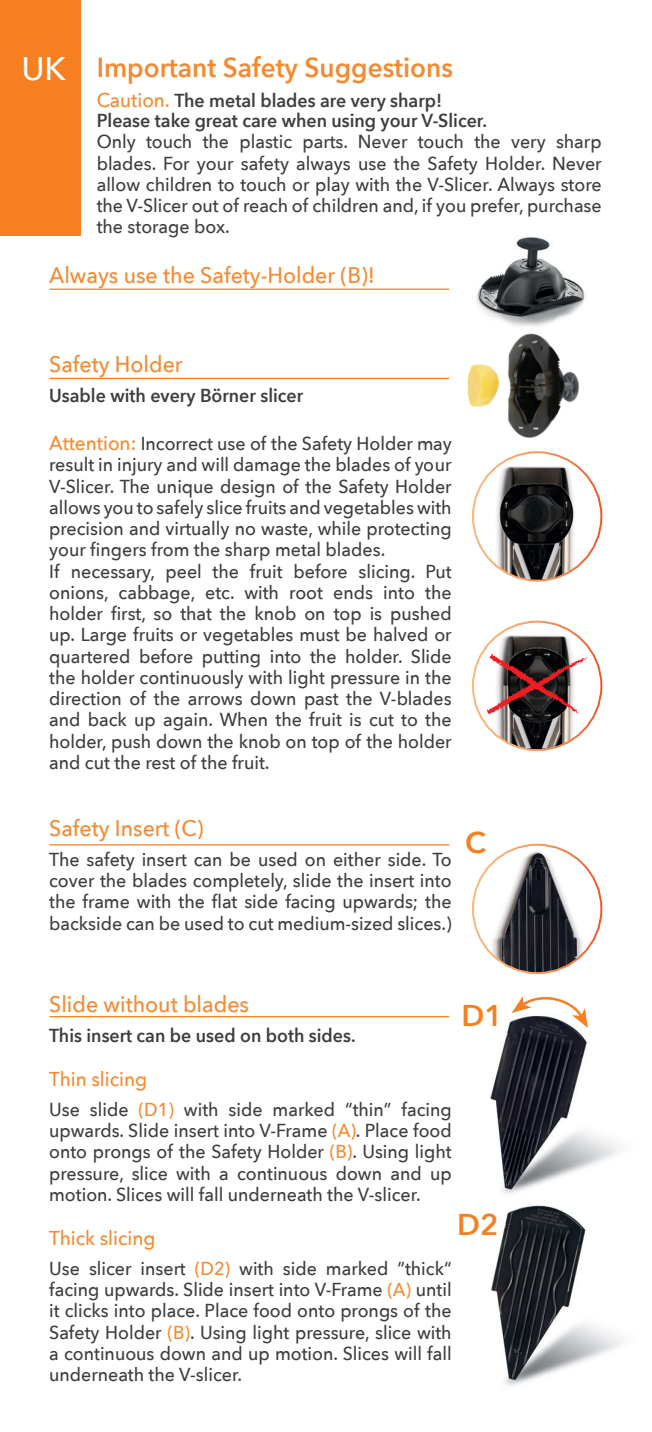
<style>
.page{position:relative;width:652px;height:1432px;background:#fff}
.page>*{position:absolute;margin:0;border:0;box-sizing:border-box;transform-origin:0 0}
.t1{font:500 32.5px "Avenir Next";color:#fff}
.t2{font:600 30px "Avenir Next";color:#f57f21}
.t3{font:600 27.5px "Avenir Next";color:#f58a32;scale:.95 1}
.t4{font:500 22.5px "Avenir Next";color:#f58a32;scale:.95 1}
.t5{font:500 20px "Avenir Next";color:#f58a32;scale:.95 1}
.t6{font:500 18.75px/21.2px "Avenir Next";color:#3e3e3f;text-align:justify;scale:.95 1}
.t7{font:600 18.75px "Avenir Next";color:#3e3e3f;scale:.95 1}
.s1{font-weight:500;font-size:20px;color:#f58a32}
.s2{font-size:20px;color:#f58a32}
.s3{color:#f58a32}
</style>
<div class="page">
<img style="left:476px;top:237px;width:109px;height:84px">
<div style="left:0;top:0;width:80px;height:235px;background:#f57f21"></div>
<hr style="left:50px;top:289px;width:399px;height:1px;background:#f57f21">
<hr style="left:50px;top:378px;width:399px;height:1px;background:#f57f21">
<hr style="left:50px;top:844px;width:399px;height:1px;background:#f57f21">
<hr style="left:50px;top:1016px;width:399px;height:1px;background:#f57f21">
<img style="left:473px;top:475px;width:128px;height:105px">
<img style="left:487px;top:475px;width:97px;height:81px">
<img style="left:473px;top:628px;width:128px;height:122px">
<img style="left:495px;top:636px;width:88px;height:96px">
<svg style="left:487px;top:654px;width:102px;height:60px"></svg>
<img style="left:473px;top:844px;width:128px;height:129px;border-radius:64px">
<img style="left:491px;top:1205px;width:132px;height:181px">
<img style="left:490px;top:1012px;width:131px;height:182px">
<svg style="left:512px;top:996px;width:76px;height:32px"></svg>
<img style="left:425px;top:321px;width:163px;height:154px">
<p class="t3" style="left:97px;top:44px;width:376px">Important Safety Suggestions</p>
<p class="t7" style="left:97px;top:84px;width:365px"><span class="s1">Caution.</span> The metal blades are very sharp!</p>
<p class="t7" style="left:97px;top:104px;width:413px">Please take great care when using your V-Slicer.</p>
<p class="t6" style="left:97px;top:131px;width:533px">Only touch the plastic parts. Never touch the very sharp blades. For your safety always use the Safety Holder. Never allow children to touch or play with the V-Slicer. Always store the V-Slicer out of reach of children and, if you prefer, purchase the storage box.</p>
<p class="t4" style="left:49px;top:256px;width:344px">Always use the Safety-Holder (B)!</p>
<p class="t1" style="left:22px;top:41px;width:46px">UK</p>
<p class="t4" style="left:49px;top:345px;width:142px">Safety Holder</p>
<p class="t7" style="left:49px;top:380px;width:269px">Usable with every Börner slicer</p>
<p class="t6" style="left:49px;top:432px;width:425px"><span class="s2">Attention:</span> Incorrect use of the Safety Holder may result in injury and will damage the blades of your V-Slicer. The unique design of the Safety Holder allows you to safely slice fruits and vegetables with precision and virtually no waste, while protecting your fingers from the sharp metal blades.</p>
<p class="t6" style="left:49px;top:560px;width:425px">If necessary, peel the fruit before slicing. Put onions, cabbage, etc. with root ends into the holder first, so that the knob on top is pushed up. Large fruits or vegetables must be halved or quartered before putting into the holder. Slide the holder continuously with light pressure in the direction of the arrows down past the V-blades and back up again. When the fruit is cut to the holder, push down the knob on top of the holder and cut the rest of the fruit.</p>
<p class="t4" style="left:49px;top:809px;width:164px">Safety Insert (C)</p>
<p class="t6" style="left:49px;top:848px;width:425px">The safety insert can be used on either side. To cover the blades completely, slide the insert into the frame with the flat side facing upwards; the backside can be used to cut medium-sized slices.)</p>
<p class="t2" style="left:465px;top:817px;width:22px">C</p>
<p class="t4" style="left:49px;top:984px;width:212px">Slide without blades</p>
<p class="t7" style="left:49px;top:1019px;width:324px">This insert can be used on both sides.</p>
<p class="t5" style="left:49px;top:1061px;width:105px">Thin slicing</p>
<p class="t6" style="left:49px;top:1098px;width:425px">Use slide <span class="s3">(D1)</span> with side marked “thin” facing upwards. Slide insert into V-Frame <span class="s3">(A)</span>. Place food onto prongs of the Safety Holder <span class="s3">(B)</span>. Using light pressure, slice with a continuous down and up motion. Slices will fall underneath the V-slicer.</p>
<p class="t5" style="left:49px;top:1220px;width:113px">Thick slicing</p>
<p class="t6" style="left:49px;top:1257px;width:425px">Use slicer insert <span class="s3">(D2)</span> with side marked ”thick“ facing upwards. Slide insert into V-Frame <span class="s3">(A)</span> until it clicks into place. Place food onto prongs of the Safety Holder <span class="s3">(B)</span>. Using light pressure, slice with a continuous down and up motion. Slices will fall underneath the V-slicer.</p>
<p class="t2" style="left:462px;top:990px;width:43px">D1</p>
<p class="t2" style="left:457px;top:1199px;width:43px">D2</p>
</div>
